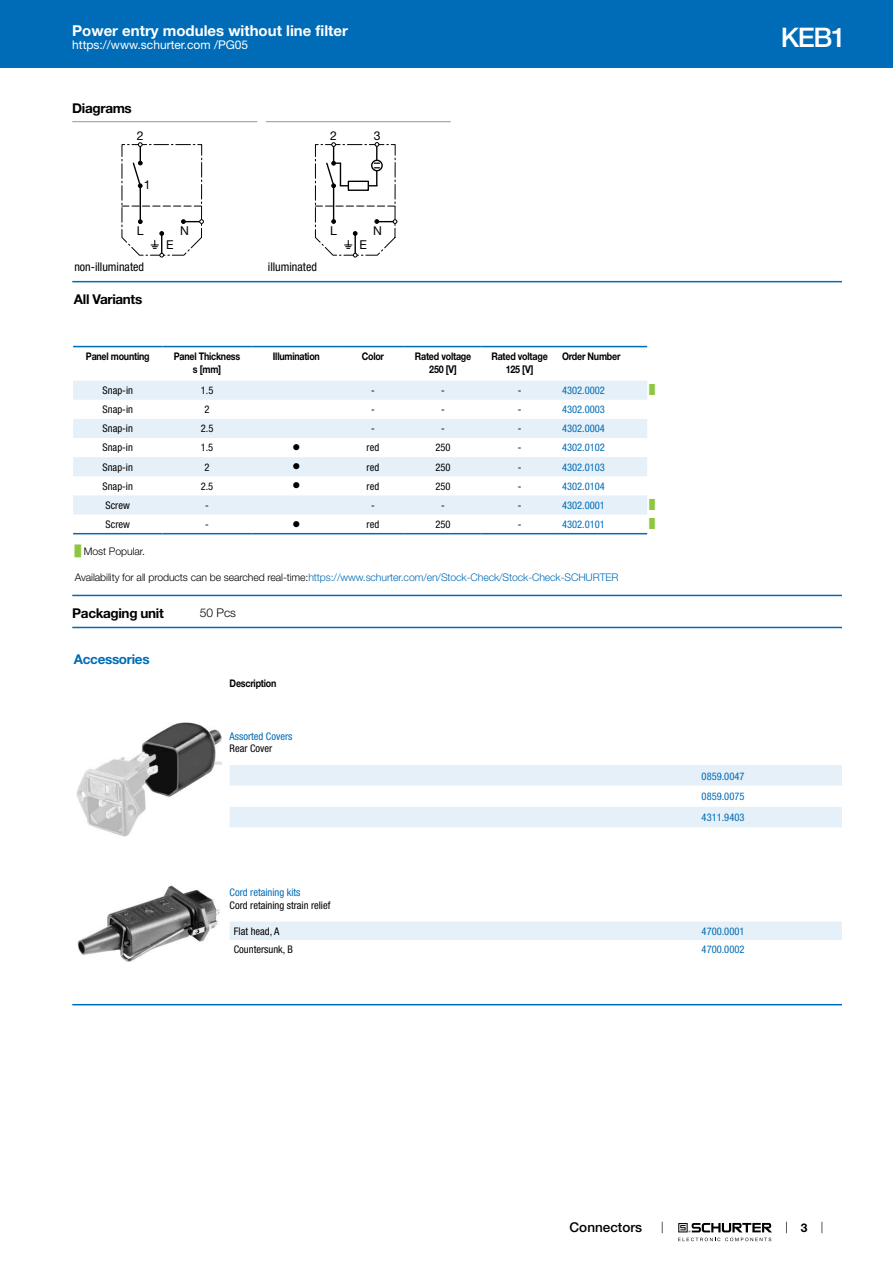
<style>
.page{position:relative;width:893px;height:1263px;background:#fff}
.page>*{position:absolute;margin:0;border:0;box-sizing:border-box;transform-origin:0 0}
.t1{font:500 27px "Helvetica Neue LT";color:#fff}
.t2{font:700 15px "Helvetica Neue LT";color:#fff}
.t3{font:700 13.5px "Helvetica Neue LT";letter-spacing:-.025em;color:#000}
.t4{font:700 13.5px "Helvetica Neue LT";letter-spacing:-.025em;color:#006bb6}
.t5{font:500 13.5px "Helvetica Neue LT";color:#000}
.t6{font:12.15px "Helvetica Neue LT";color:#000}
.t7{font:12px "Helvetica Neue LT";color:#fff}
.t8{font:condensed 12px "Helvetica Neue LT";color:#000}
.t9{font:300 12px "Helvetica Neue LT";color:#000}
.t10{font:700 12px "Helvetica Neue LT";color:#000}
.t11{font:condensed 10.5px "Helvetica Neue LT";color:#000}
.t12{font:condensed 10.5px/20.9px "Helvetica Neue LT";color:#006bb6;text-align:justify}
.t13{font:300 10.5px "Helvetica Neue LT";letter-spacing:-.01em;color:#006bb6}
.t14{font:700 10.5px/12.6px "Helvetica Neue LT";letter-spacing:-.025em;color:#000;text-align:center;scale:.85 1}
.t15{font:300 10.5px "Helvetica Neue LT";letter-spacing:-.01em;color:#000}
.t16{font:10.5px "Wingdings";color:#000}
.t17{font:9px "Arial Unicode MS";color:#8dc63f}
.s1{font-family:"Arial Unicode MS";font-weight:400;color:#8dc63f}
.s2{color:#000}
</style>
<div class="page">
<svg style="left:678px;top:1223px;width:94px;height:18px"></svg>
<div style="left:0;top:0;width:893px;height:68px;background:#006bb6"></div>
<hr style="left:72px;top:121px;width:185px;height:1px;background:#939598">
<svg style="left:122px;top:142px;width:82px;height:115px"></svg>
<hr style="left:266px;top:121px;width:185px;height:1px;background:#939598">
<svg style="left:315px;top:142px;width:82px;height:115px"></svg>
<hr style="left:72px;top:281px;width:770px;height:1px;background:#006bb6">
<svg style="left:73px;top:347px;width:574px;height:188px"></svg>
<svg style="left:73px;top:381px;width:574px;height:133px;fill:#e6f0f8"></svg>
<hr style="left:73px;top:346px;width:89px;height:1px;background:#006bb6">
<hr style="left:162px;top:346px;width:90px;height:1px;background:#006bb6">
<hr style="left:252px;top:346px;width:89px;height:1px;background:#006bb6">
<hr style="left:341px;top:346px;width:64px;height:1px;background:#006bb6">
<hr style="left:405px;top:346px;width:76px;height:1px;background:#006bb6">
<hr style="left:481px;top:346px;width:77px;height:1px;background:#006bb6">
<hr style="left:558px;top:346px;width:89px;height:1px;background:#006bb6">
<hr style="left:73px;top:533px;width:89px;height:1px;background:#006bb6">
<hr style="left:162px;top:533px;width:90px;height:1px;background:#006bb6">
<hr style="left:252px;top:533px;width:89px;height:1px;background:#006bb6">
<hr style="left:341px;top:533px;width:64px;height:1px;background:#006bb6">
<hr style="left:405px;top:533px;width:76px;height:1px;background:#006bb6">
<hr style="left:481px;top:533px;width:77px;height:1px;background:#006bb6">
<hr style="left:558px;top:533px;width:89px;height:1px;background:#006bb6">
<hr style="left:72px;top:595px;width:770px;height:1px;background:#006bb6">
<hr style="left:72px;top:627px;width:770px;height:1px;background:#006bb6">
<img style="left:77px;top:723px;width:144px;height:113px">
<svg style="left:230px;top:765px;width:612px;height:62px"></svg>
<img style="left:77px;top:885px;width:143px;height:77px">
<div style="left:230px;top:921px;width:612px;height:19px;background:#e6f0f8"></div>
<hr style="left:72px;top:1004px;width:770px;height:1px;background:#006bb6">
<h2 class="t2" style="left:72px;top:21px;width:277px">Power entry modules without line filter</h2>
<p class="t7" style="left:72px;top:38px;width:178px">https://www.schurter.com /PG05</p>
<p class="t3" style="left:72px;top:99px;width:61px">Diagrams</p>
<p class="t6" style="left:137px;top:129px;width:8px">2</p>
<p class="t6" style="left:144px;top:178px;width:8px">1</p>
<p class="t6" style="left:137px;top:224px;width:8px">L</p>
<p class="t6" style="left:180px;top:224px;width:10px">N</p>
<p class="t8" style="left:74px;top:260px;width:71px">non-illuminated</p>
<p class="t3" style="left:74px;top:291px;width:70px">All Variants</p>
<p class="t6" style="left:166px;top:238px;width:9px">E</p>
<p class="t6" style="left:330px;top:129px;width:8px">2</p>
<p class="t6" style="left:374px;top:129px;width:8px">3</p>
<p class="t8" style="left:268px;top:260px;width:51px">illuminated</p>
<p class="t6" style="left:330px;top:224px;width:8px">L</p>
<p class="t6" style="left:373px;top:224px;width:10px">N</p>
<p class="t6" style="left:360px;top:238px;width:9px">E</p>
<p class="t14" style="left:86px;top:350px;width:76px">Panel mounting</p>
<p class="t14" style="left:174px;top:350px;width:80px">Panel Thickness s [mm]</p>
<p class="t14" style="left:273px;top:350px;width:57px">Illumination</p>
<p class="t14" style="left:362px;top:350px;width:28px">Color</p>
<p class="t14" style="left:415px;top:350px;width:68px">Rated voltage<br>250 [V]</p>
<p class="t14" style="left:491px;top:350px;width:68px">Rated voltage<br>125 [V]</p>
<p class="t14" style="left:562px;top:350px;width:70px">Order Number</p>
<p class="t11" style="left:103px;top:384px;width:32px">Snap-in</p>
<p class="t11" style="left:201px;top:384px;width:14px">1.5</p>
<p class="t11" style="left:371px;top:384px;width:5px">-</p>
<p class="t11" style="left:441px;top:384px;width:5px">-</p>
<p class="t11" style="left:518px;top:384px;width:5px">-</p>
<p class="t12" style="left:562px;top:380px;width:44px">4302.0002</p>
<p class="t17" style="left:649px;top:384px;width:7px">█</p>
<p class="t11" style="left:103px;top:403px;width:32px">Snap-in</p>
<p class="t11" style="left:205px;top:403px;width:7px">2</p>
<p class="t11" style="left:371px;top:403px;width:5px">-</p>
<p class="t11" style="left:441px;top:403px;width:5px">-</p>
<p class="t11" style="left:518px;top:403px;width:5px">-</p>
<p class="t12" style="left:562px;top:399px;width:44px">4302.0003</p>
<p class="t11" style="left:103px;top:422px;width:32px">Snap-in</p>
<p class="t11" style="left:201px;top:422px;width:14px">2.5</p>
<p class="t11" style="left:371px;top:422px;width:5px">-</p>
<p class="t11" style="left:441px;top:422px;width:5px">-</p>
<p class="t11" style="left:518px;top:422px;width:5px">-</p>
<p class="t12" style="left:562px;top:418px;width:44px">4302.0004</p>
<p class="t11" style="left:103px;top:442px;width:32px">Snap-in</p>
<p class="t11" style="left:201px;top:442px;width:14px">1.5</p>
<p class="t16" style="left:292px;top:442px;width:9px">●</p>
<p class="t11" style="left:367px;top:442px;width:14px">red</p>
<p class="t11" style="left:435px;top:442px;width:17px">250</p>
<p class="t11" style="left:518px;top:442px;width:5px">-</p>
<p class="t12" style="left:562px;top:437px;width:44px">4302.0102</p>
<p class="t11" style="left:103px;top:461px;width:32px">Snap-in</p>
<p class="t11" style="left:205px;top:461px;width:7px">2</p>
<p class="t16" style="left:292px;top:461px;width:9px">●</p>
<p class="t11" style="left:367px;top:461px;width:14px">red</p>
<p class="t11" style="left:435px;top:461px;width:17px">250</p>
<p class="t11" style="left:518px;top:461px;width:5px">-</p>
<p class="t12" style="left:562px;top:456px;width:44px">4302.0103</p>
<p class="t11" style="left:103px;top:480px;width:32px">Snap-in</p>
<p class="t11" style="left:201px;top:480px;width:14px">2.5</p>
<p class="t16" style="left:292px;top:480px;width:9px">●</p>
<p class="t11" style="left:367px;top:480px;width:14px">red</p>
<p class="t11" style="left:435px;top:480px;width:17px">250</p>
<p class="t11" style="left:518px;top:480px;width:5px">-</p>
<p class="t12" style="left:562px;top:475px;width:44px">4302.0104</p>
<p class="t11" style="left:106px;top:499px;width:26px">Screw</p>
<p class="t11" style="left:205px;top:499px;width:5px">-</p>
<p class="t11" style="left:371px;top:499px;width:5px">-</p>
<p class="t11" style="left:441px;top:499px;width:5px">-</p>
<p class="t11" style="left:518px;top:499px;width:5px">-</p>
<p class="t12" style="left:562px;top:495px;width:44px">4302.0001</p>
<p class="t17" style="left:649px;top:498px;width:7px">█</p>
<p class="t11" style="left:106px;top:518px;width:26px">Screw</p>
<p class="t11" style="left:205px;top:518px;width:5px">-</p>
<p class="t16" style="left:292px;top:518px;width:9px">●</p>
<p class="t11" style="left:367px;top:518px;width:14px">red</p>
<p class="t11" style="left:435px;top:518px;width:17px">250</p>
<p class="t11" style="left:518px;top:518px;width:5px">-</p>
<p class="t12" style="left:562px;top:514px;width:44px">4302.0101</p>
<p class="t17" style="left:649px;top:518px;width:7px">█</p>
<p class="t15" style="left:75px;top:545px;width:72px"><span class="s1">█</span> Most Popular.</p>
<p class="t13" style="left:75px;top:571px;width:545px"><span class="s2">Availability for all products can be searched real-time:</span>https://www.schurter.com/en/Stock-Check/Stock-Check-SCHURTER</p>
<p class="t3" style="left:72px;top:605px;width:93px">Packaging unit</p>
<p class="t9" style="left:200px;top:605px;width:38px">50 Pcs</p>
<p class="t4" style="left:74px;top:650px;width:77px">Accessories</p>
<p class="t14" style="left:230px;top:676px;width:57px">Description</p>
<p class="t12" style="left:230px;top:725px;width:64px">Assorted Covers</p>
<p class="t11" style="left:230px;top:742px;width:44px">Rear Cover</p>
<p class="t12" style="left:702px;top:765px;width:44px">0859.0047<br>0859.0075<br>4311.9403</p>
<p class="t12" style="left:230px;top:882px;width:72px">Cord retaining kits</p>
<p class="t11" style="left:230px;top:899px;width:102px">Cord retaining strain relief</p>
<p class="t11" style="left:234px;top:925px;width:47px">Flat head, A</p>
<p class="t12" style="left:702px;top:921px;width:44px">4700.0001</p>
<p class="t11" style="left:234px;top:943px;width:61px">Countersunk, B</p>
<p class="t12" style="left:702px;top:939px;width:44px">4700.0002</p>
<h1 class="t1" style="left:781px;top:21px;width:67px">KEB1</h1>
<p class="t5" style="left:570px;top:1219px;width:74px">Connectors</p>
<p class="t10" style="left:801px;top:1220px;width:8px">3</p>
</div>
